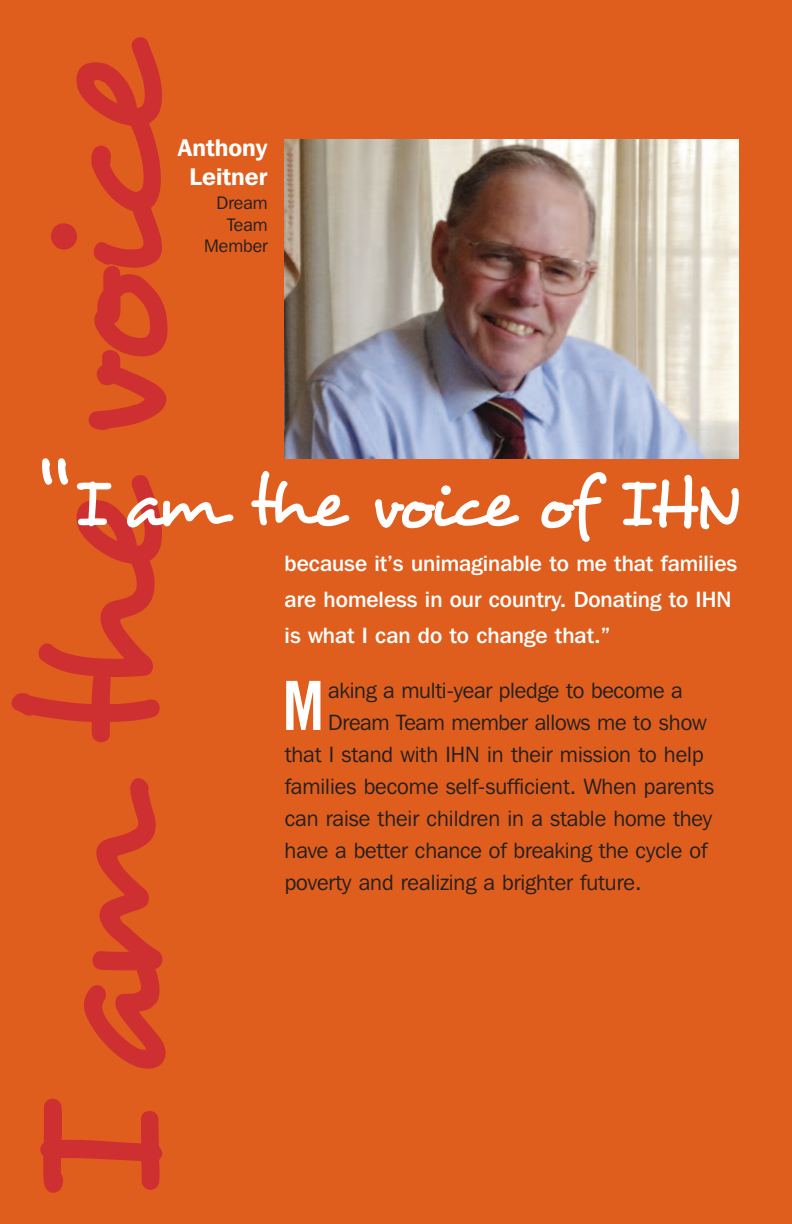
<style>
.page{position:relative;width:792px;height:1224px;background:#df5e1e}
.page>*{position:absolute;margin:0;border:0;box-sizing:border-box;transform-origin:0 0}
.t1{font:196.4px "Desyrel";color:#ce3031}
.t2{font:72px "Desyrel";letter-spacing:-.085em;color:#fff}
.t3{font:68px "Trade Gothic Bold Cond Twenty";color:#fff}
.t4{font:600 24px/28.8px "Franklin Gothic IT Cby BT";color:#fff;text-align:center}
.t5{font:22px "Franklin Gothic IT Cby BT";color:#231f20}
.t6{font:500 22px/36px "Franklin Gothic IT Cby BT";color:#fff}
.t7{font:18px/21.6px "Franklin Gothic IT Cby BT";color:#231f20;text-align:right}
</style>
<div class="page">
<img style="left:285px;top:139px;width:453px;height:320px">
<h1 class="t1" style="left:-18px;top:1200px;width:1164px;rotate:-90deg">I am the voice</h1>
<p class="t4" style="left:178px;top:135px;width:91px">Anthony<br>Leitner</p>
<p class="t7" style="left:204px;top:194px;width:65px">Dream<br>Team<br>Member</p>
<h2 class="t2" style="left:74px;top:460px;width:668px">I am the voice of IHN</h2>
<p class="t6" style="left:285px;top:548px;width:454px">because it’s unimaginable to me that families are homeless in our country. Donating to IHN is what I can do to change that.”</p>
<h3 class="t3" style="left:283px;top:681px;width:43px">M</h3>
<p class="t5" style="left:328px;top:683px;width:356px">aking a multi-year pledge to become a</p>
<p class="t5" style="left:328px;top:715px;width:380px">Dream Team member allows me to show</p>
<p class="t5" style="left:285px;top:747px;width:421px">that I stand with IHN in their mission to help</p>
<p class="t5" style="left:285px;top:779px;width:431px">families become self-sufficient. When parents</p>
<p class="t5" style="left:285px;top:811px;width:429px">can raise their children in a stable home they</p>
<p class="t5" style="left:285px;top:843px;width:424px">have a better chance of breaking the cycle of</p>
<p class="t5" style="left:285px;top:875px;width:358px">poverty and realizing a brighter future.</p>
</div>
